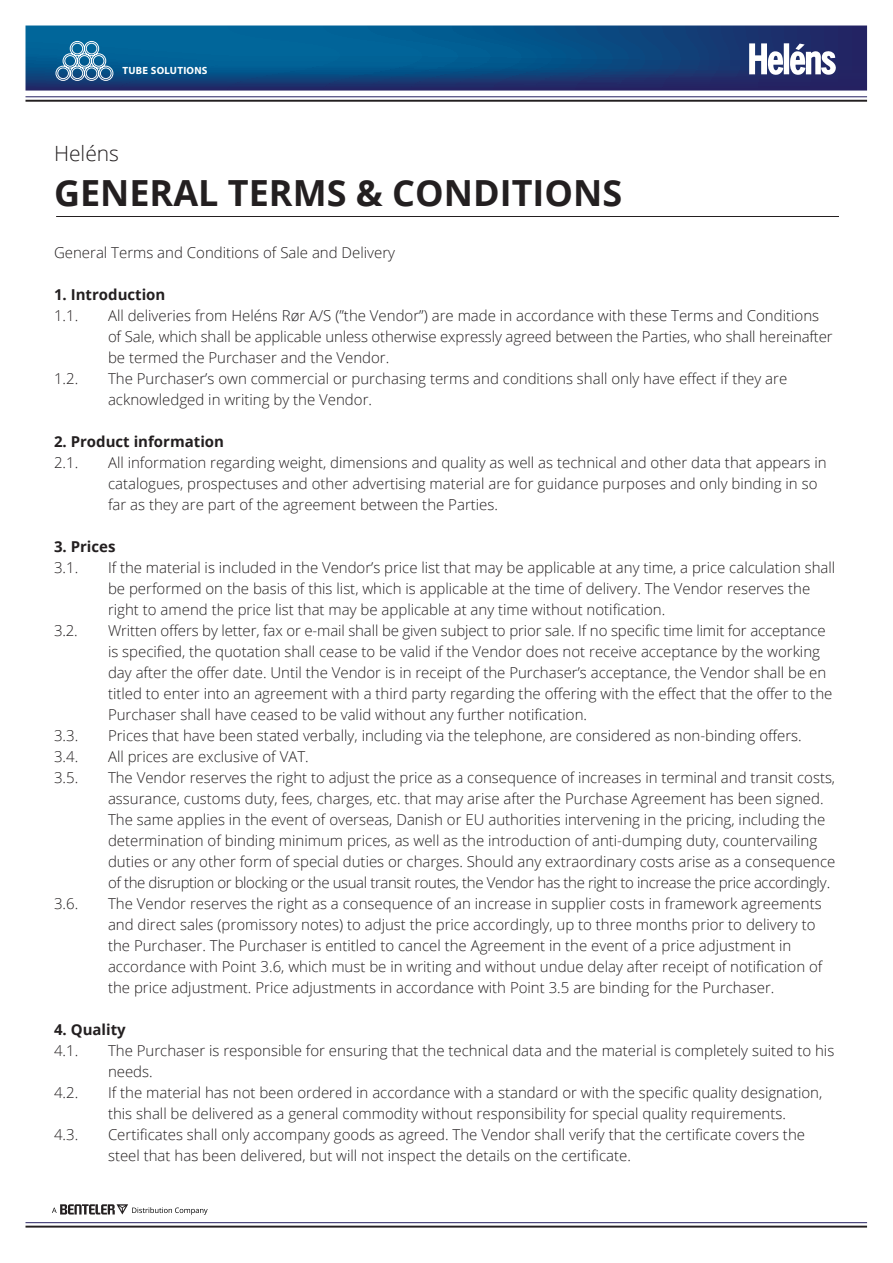
<style>
.page{position:relative;width:893px;height:1263px;background:#fff}
.page>*{position:absolute;margin:0;border:0;box-sizing:border-box;transform-origin:0 0}
.t1{font:700 36px "Open Sans";color:#231f20}
.t2{font:300 21px "Open Sans";color:#231f20}
.t3{font:300 15px/21px "Open Sans";color:#231f20}
.t4{font:700 15px "Open Sans";color:#231f20}
.t5{font:700 10.5px "Myriad Pro";letter-spacing:.025em;color:#fff}
</style>
<div class="page">
<svg style="left:26px;top:26px;width:841px;height:65px;background:#0e4b82"></svg>
<hr style="left:26px;top:96px;width:841px;height:1px;background:#252161">
<hr style="left:26px;top:100px;width:841px;height:2px;background:#231f20">
<svg style="left:55px;top:40px;width:59px;height:41px;background:#4987ae"></svg>
<div style="left:784px;top:43px;width:5px;height:31px;background:#fff"></div>
<svg style="left:790px;top:44px;width:46px;height:31px"></svg>
<svg style="left:749px;top:43px;width:34px;height:32px"></svg>
<hr style="left:26px;top:1222px;width:841px;height:1px;background:#252161">
<hr style="left:26px;top:1225px;width:841px;height:2px;background:#231f20">
<svg style="left:52px;top:1204px;width:156px;height:11px"></svg>
<hr style="left:56px;top:216px;width:783px;height:1px;background:#231f20">
<p class="t5" style="left:122px;top:64px;width:87px">TUBE SOLUTIONS</p>
<h2 class="t2" style="left:54px;top:139px;width:67px">Heléns</h2>
<h1 class="t1" style="left:54px;top:167px;width:570px">GENERAL TERMS &amp; CONDITIONS</h1>
<p class="t3" style="left:54px;top:241px;width:343px">General Terms and Conditions of Sale and Delivery</p>
<p class="t4" style="left:54px;top:284px;width:113px">1. Introduction</p>
<p class="t3" style="left:54px;top:304px;width:26px">1.1.</p>
<p class="t3" style="left:108px;top:304px;width:726px">All deliveries from Heléns Rør A/S (”the Vendor”) are made in accordance with these Terms and Conditions of Sale, which shall be applicable unless otherwise expressly agreed between the Parties, who shall hereinafter be termed the Purchaser and the Vendor.</p>
<p class="t3" style="left:54px;top:367px;width:26px">1.2.</p>
<p class="t3" style="left:108px;top:367px;width:681px">The Purchaser’s own commercial or purchasing terms and conditions shall only have effect if they are acknowledged in writing by the Vendor.</p>
<p class="t4" style="left:54px;top:431px;width:172px">2. Product information</p>
<p class="t3" style="left:54px;top:451px;width:26px">2.1.</p>
<p class="t3" style="left:108px;top:451px;width:720px">All information regarding weight, dimensions and quality as well as technical and other data that appears in catalogues, prospectuses and other advertising material are for guidance purposes and only binding in so far as they are part of the agreement between the Parties.</p>
<p class="t4" style="left:54px;top:536px;width:63px">3. Prices</p>
<p class="t3" style="left:54px;top:556px;width:26px">3.1.</p>
<p class="t3" style="left:108px;top:556px;width:729px">If the material is included in the Vendor’s price list that may be applicable at any time, a price calculation shall be performed on the basis of this list, which is applicable at the time of delivery. The Vendor reserves the right to amend the price list that may be applicable at any time without notification.</p>
<p class="t3" style="left:54px;top:619px;width:25px">3.2.</p>
<p class="t3" style="left:108px;top:619px;width:726px">Written offers by letter, fax or e-mail shall be given subject to prior sale. If no specific time limit for acceptance is specified, the quotation shall cease to be valid if the Vendor does not receive acceptance by the working day after the offer date. Until the Vendor is in receipt of the Purchaser’s acceptance, the Vendor shall be en titled to enter into an agreement with a third party regarding the offering with the effect that the offer to the Purchaser shall have ceased to be valid without any further notification.</p>
<p class="t3" style="left:54px;top:724px;width:26px">3.3.</p>
<p class="t3" style="left:108px;top:724px;width:695px">Prices that have been stated verbally, including via the telephone, are considered as non-binding offers.</p>
<p class="t3" style="left:54px;top:745px;width:26px">3.4.</p>
<p class="t3" style="left:108px;top:745px;width:202px">All prices are exclusive of VAT.</p>
<p class="t3" style="left:54px;top:766px;width:26px">3.5.</p>
<p class="t3" style="left:108px;top:766px;width:729px">The Vendor reserves the right to adjust the price as a consequence of increases in terminal and transit costs, assurance, customs duty, fees, charges, etc. that may arise after the Purchase Agreement has been signed.<br>The same applies in the event of overseas, Danish or EU authorities intervening in the pricing, including the determination of binding minimum prices, as well as the introduction of anti-dumping duty, countervailing duties or any other form of special duties or charges. Should any extraordinary costs arise as a consequence of the disruption or blocking or the usual transit routes, the Vendor has the right to increase the price accordingly.</p>
<p class="t3" style="left:54px;top:892px;width:26px">3.6.</p>
<p class="t3" style="left:108px;top:892px;width:716px">The Vendor reserves the right as a consequence of an increase in supplier costs in framework agreements and direct sales (promissory notes) to adjust the price accordingly, up to three months prior to delivery to the Purchaser. The Purchaser is entitled to cancel the Agreement in the event of a price adjustment in accordance with Point 3.6, which must be in writing and without undue delay after receipt of notification of the price adjustment. Price adjustments in accordance with Point 3.5 are binding for the Purchaser.</p>
<p class="t4" style="left:54px;top:1019px;width:73px">4. Quality</p>
<p class="t3" style="left:54px;top:1039px;width:26px">4.1.</p>
<p class="t3" style="left:108px;top:1039px;width:728px">The Purchaser is responsible for ensuring that the technical data and the material is completely suited to his needs.</p>
<p class="t3" style="left:54px;top:1081px;width:26px">4.2.</p>
<p class="t3" style="left:108px;top:1081px;width:716px">If the material has not been ordered in accordance with a standard or with the specific quality designation, this shall be delivered as a general commodity without responsibility for special quality requirements.</p>
<p class="t3" style="left:54px;top:1123px;width:26px">4.3.</p>
<p class="t3" style="left:108px;top:1123px;width:699px">Certificates shall only accompany goods as agreed. The Vendor shall verify that the certificate covers the steel that has been delivered, but will not inspect the details on the certificate.</p>
</div>
